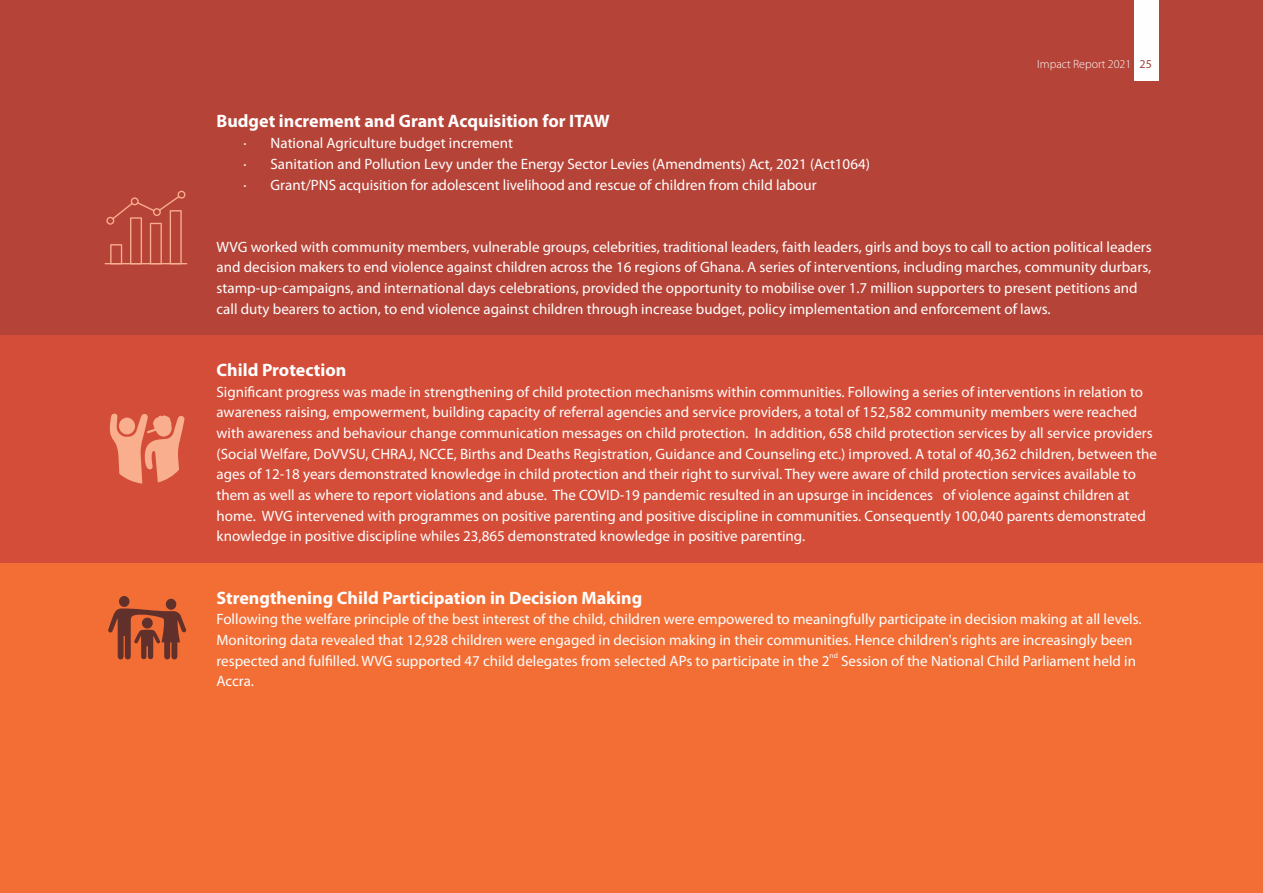
<style>
.page{position:relative;width:1263px;height:893px;background:#fff}
.page>*{position:absolute;margin:0;border:0;box-sizing:border-box;transform-origin:0 0}
.t1{font:700 18px "Myriad Pro";color:#fff}
.t2{font:15px/20.7px "Myriad Pro";color:#fff}
.t3{font:300 12px "Myriad Pro";color:#fefefe}
.t4{font:7.5px "Myriad Pro";color:#fff}
.s1{font-weight:400;color:#a3413f}
</style>
<div class="page">
<div style="left:0;top:559px;width:1263px;height:334px;background:#f26e35"></div>
<div style="left:0;top:330px;width:1263px;height:232px;background:#d44d38"></div>
<div style="left:0;top:0;width:1263px;height:334px;background:#b64337"></div>
<svg style="left:109px;top:413px;width:76px;height:71px"></svg>
<div style="left:119px;top:596px;width:10px;height:11px;background:#62302b;border-radius:50%"></div>
<div style="left:166px;top:599px;width:10px;height:11px;background:#62302b;border-radius:50%"></div>
<svg style="left:108px;top:608px;width:78px;height:51px"></svg>
<svg style="left:106px;top:191px;width:79px;height:72px"></svg>
<hr style="left:105px;top:263px;width:82px;height:1px;background:#f9ae8e">
<div style="left:1134px;top:0;width:24px;height:81px;background:#fefefe"></div>
<p class="t1" style="left:217px;top:114px;width:395px">Budget increment and Grant Acquisition for ITAW</p>
<p class="t2" style="left:244px;top:134px;width:628px">· National Agriculture budget increment<br>· Sanitation and Pollution Levy under the Energy Sector Levies (Amendments) Act, 2021 (Act1064) · Grant/PNS acquisition for adolescent livelihood and rescue of children from child labour</p>
<p class="t3" style="left:1037px;top:59px;width:116px">Impact Report 2021 <span class="s1">25</span></p>
<p class="t2" style="left:217px;top:238px;width:937px">WVG worked with community members, vulnerable groups, celebrities, traditional leaders, faith leaders, girls and boys to call to action political leaders and decision makers to end violence against children across the 16 regions of Ghana. A series of interventions, including marches, community durbars, stamp-up-campaigns, and international days celebrations, provided the opportunity to mobilise over 1.7 million supporters to present petitions and call duty bearers to action, to end violence against children through increase budget, policy implementation and enforcement of laws.</p>
<p class="t1" style="left:217px;top:362px;width:131px">Child Protection</p>
<p class="t2" style="left:216px;top:382px;width:942px">Significant progress was made in strengthening of child protection mechanisms within communities. Following a series of interventions in relation to awareness raising, empowerment, building capacity of referral agencies and service providers, a total of 152,582 community members were reached with awareness and behaviour change communication messages on child protection. In addition, 658 child protection services by all service providers (Social Welfare, DoVVSU, CHRAJ, NCCE, Births and Deaths Registration, Guidance and Counseling etc.) improved. A total of 40,362 children, between the ages of 12-18 years demonstrated knowledge in child protection and their right to survival. They were aware of child protection services available to them as well as where to report violations and abuse. The COVID-19 pandemic resulted in an upsurge in incidences of violence against children at home. WVG intervened with programmes on positive parenting and positive discipline in communities. Consequently 100,040 parents demonstrated knowledge in positive discipline whiles 23,865 demonstrated knowledge in positive parenting.</p>
<p class="t1" style="left:216px;top:590px;width:427px">Strengthening Child Participation in Decision Making</p>
<p class="t2" style="left:216px;top:610px;width:926px">Following the welfare principle of the best interest of the child, children were empowered to meaningfully participate in decision making at all levels.<br>Monitoring data revealed that 12,928 children were engaged in decision making in their communities. Hence children's rights are increasingly been</p>
<p class="t4" style="left:829px;top:652px;width:10px">nd</p>
<p class="t2" style="left:216px;top:651px;width:921px">respected and fulfilled. WVG supported 47 child delegates from selected APs to participate in the 2 Session of the National Child Parliament held in<br>Accra.</p>
</div>
